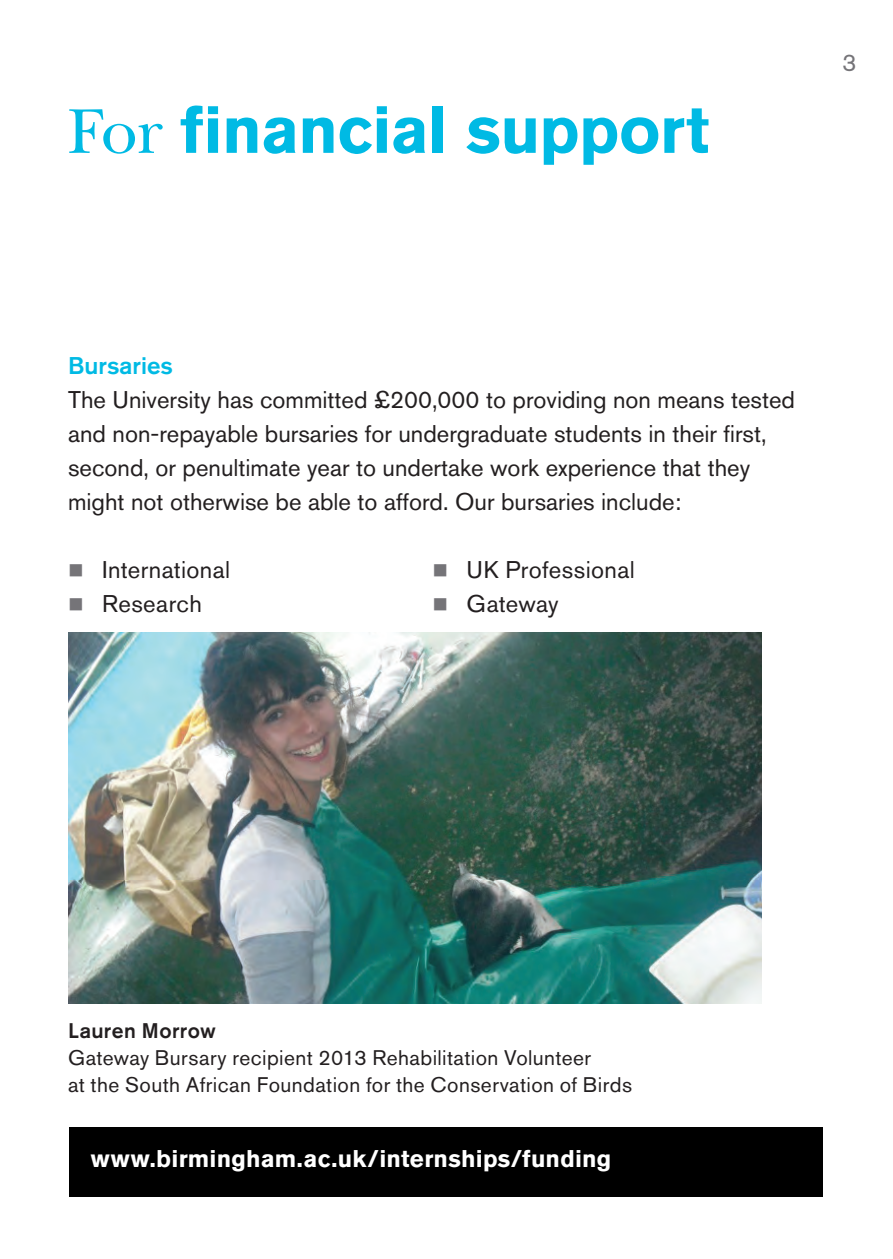
<style>
.page{position:relative;width:893px;height:1259px;background:#fff}
.page>*{position:absolute;margin:0;border:0;box-sizing:border-box;transform-origin:0 0}
.t1{font:700 66px "Akzidenz Grotesk BQ";letter-spacing:-.01em;color:#00bae4}
._03_Body_Copy{font:24px/33.9px "Akzidenz Grotesk BQ";color:#231f20}
.t2{font:700 24px "Akzidenz Grotesk BQ";letter-spacing:.005em;color:#fff}
._03_Body_Copy-2{font:24px "Akzidenz Grotesk BQ";letter-spacing:.02em;color:#231f20}
.t3{font:24px "Akzidenz Grotesk BQ";color:#757478}
.Black_Body_Text{font:21px/27px "Akzidenz Grotesk BQ";letter-spacing:.02em;color:#231f20}
.s1{font-family:"New Baskerville LT";font-weight:400}
.s2{font-weight:500;color:#00bae4}
.s3{color:#757478}
.s4{font-weight:500}
</style>
<div class="page">
<img style="left:68px;top:632px;width:693px;height:371px">
<div style="left:70px;top:1127px;width:753px;height:70px;background:#000"></div>
<p class="t1" style="left:68px;top:92px;width:643px"><span class="s1">For</span> financial support</p>
<p class="t3" style="left:842px;top:49px;width:15px">3</p>
<p class="_03_Body_Copy" style="left:68px;top:349px;width:729px"><span class="s2">Bursaries<br></span>The University has committed £200,000 to providing non means tested and non-repayable bursaries for undergraduate students in their first, second, or penultimate year to undertake work experience that they might not otherwise be able to afford. Our bursaries include:</p>
<p class="_03_Body_Copy" style="left:68px;top:553px;width:164px"><span class="s3">■</span> International</p>
<p class="_03_Body_Copy" style="left:68px;top:587px;width:135px"><span class="s3">■</span> Research</p>
<p class="_03_Body_Copy-2" style="left:433px;top:556px;width:204px"><span class="s3">■</span> UK Professional</p>
<p class="_03_Body_Copy" style="left:433px;top:587px;width:128px"><span class="s3">■</span> Gateway</p>
<p class="Black_Body_Text" style="left:68px;top:1017px;width:566px"><span class="s4">Lauren Morrow<br></span>Gateway Bursary recipient 2013 Rehabilitation Volunteer<br>at the South African Foundation for the Conservation of Birds</p>
<p class="t2" style="left:91px;top:1145px;width:522px">www.birmingham.ac.uk/internships/funding</p>
</div>
